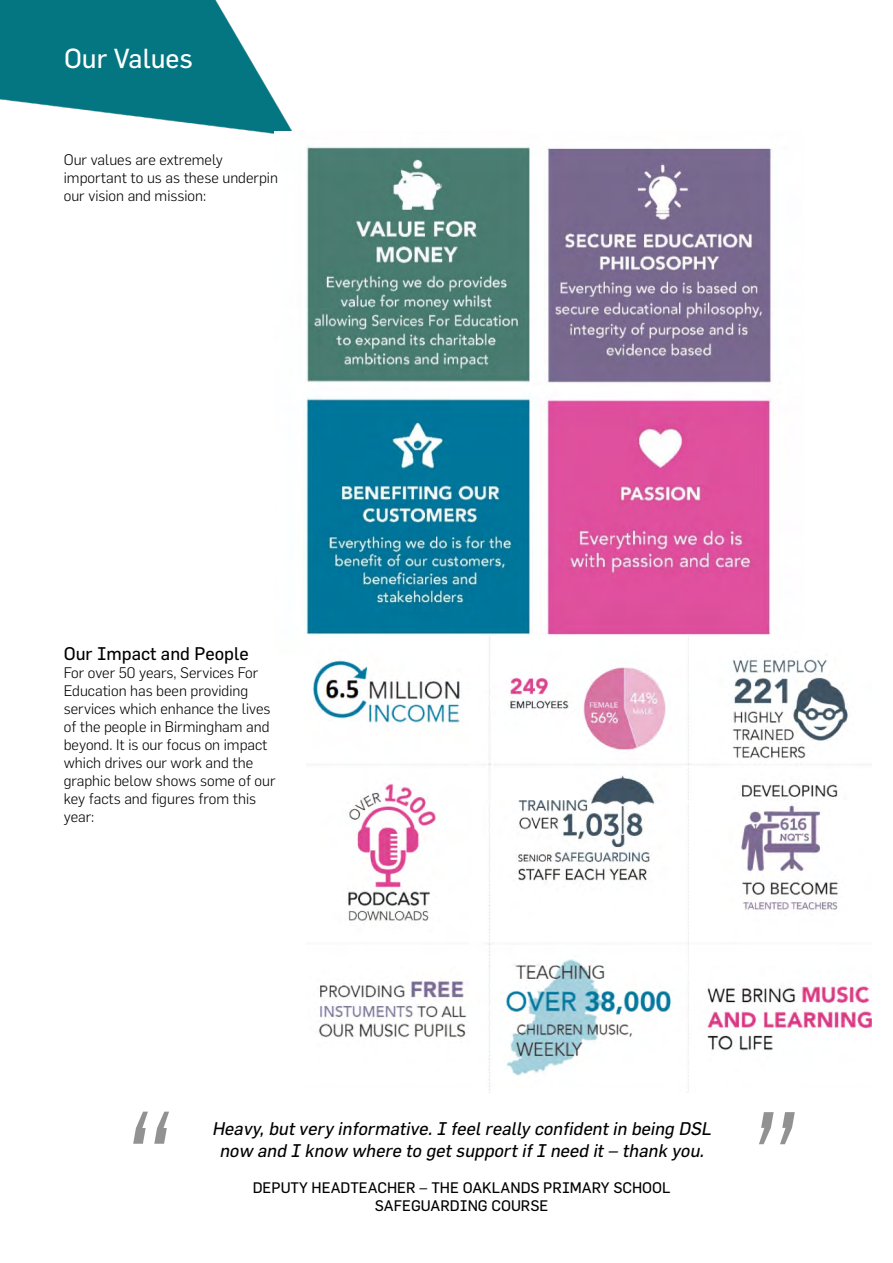
<style>
.page{position:relative;width:893px;height:1263px;background:#fff}
.page>*{position:absolute;margin:0;border:0;box-sizing:border-box;transform-origin:0 0}
.t1{font:italic 300 150px "Flama";color:#000}
.t2{font:27px "Flama";color:#fff}
.t3{font:italic 18px/21.6px "Flama";color:#000;text-align:center}
.t4{font:18px "Flama";color:#000}
.t5{font:300 15px/18px "Flama";color:#000}
.t6{font:15px "Flama";color:#000}
</style>
<div class="page">
<img style="left:0;top:0;width:292px;height:134px">
<img style="left:275px;top:131px;width:497px;height:505px">
<img style="left:309px;top:636px;width:563px;height:457px">
<p class="t2" style="left:64px;top:42px;width:130px">Our Values</p>
<p class="t5" style="left:64px;top:150px;width:216px">Our values are extremely important to us as these underpin our vision and mission:</p>
<p class="t4" style="left:64px;top:642px;width:186px">Our Impact and People</p>
<p class="t5" style="left:64px;top:663px;width:213px">For over 50 years, Services For<br>Education has been providing services which enhance the lives of the people in Birmingham and beyond. It is our focus on impact which drives our work and the graphic below shows some of our key facts and figures from this year:</p>
<h1 class="t1" style="left:109px;top:1065px;width:87px">“</h1>
<p class="t3" style="left:212px;top:1117px;width:504px">Heavy,butvery informative.I feelreally confidentin being DSL now and I know where to getsupportifI need it– thank you.</p>
<p class="t6" style="left:253px;top:1178px;width:419px">DEPUTY HEADTEACHER – THE OAKLANDS PRIMARY SCHOOL</p>
<p class="t6" style="left:375px;top:1196px;width:175px">SAFEGUARDING COURSE</p>
<h1 class="t1" style="left:819px;top:1191px;width:87px;rotate:-180deg">“</h1>
</div>
